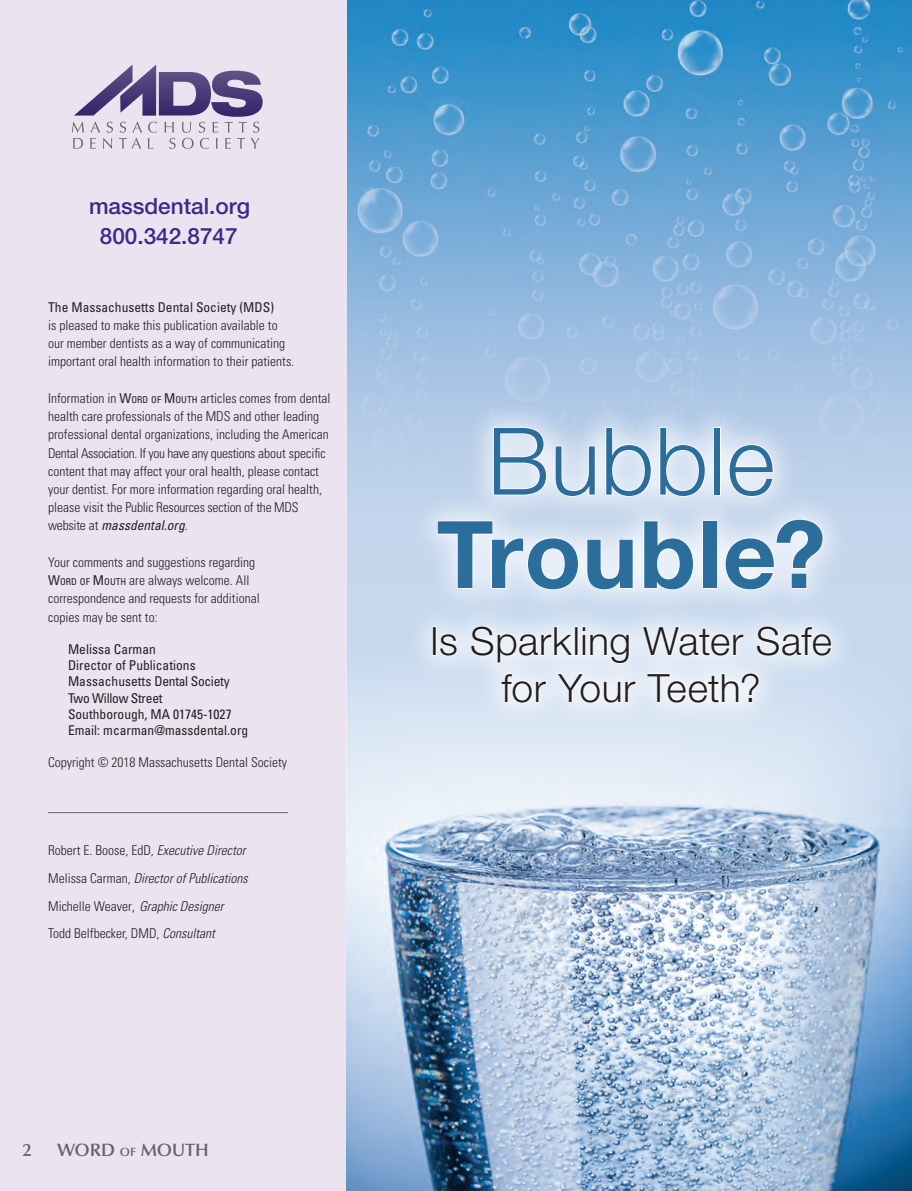
<style>
.page{position:relative;width:912px;height:1191px;background:#fff}
.page>*{position:absolute;margin:0;border:0;box-sizing:border-box;transform-origin:0 0}
.t1{font:700 93.3px/93.3px "Helvetica Neue LT Std";letter-spacing:.01em;color:#2b6e9b;text-align:center}
.t2{font:300 39px/46.8px "Helvetica Neue LT Std";letter-spacing:.01em;color:#231f20;text-align:center}
.t3{font:500 22.5px/30px "Helvetica Neue LT Std";color:#402886;text-align:center}
.t4{font:600 18px "Optima LT Std";color:#646569}
.t5{font:600 18px "Optima LT Std";color:#646569}
.t6{font:300 condensed 13.5px/18.3px "Univers LT Std";color:#231f20}
.t7{font:condensed 13.5px/16.2px "Univers LT Std";color:#231f20}
.t8{font:italic 300 condensed 13.5px "Univers LT Std";color:#231f20}
.s1{font-weight:400}
.s2{font-weight:400;font-size:9.45px}
.s3{font-weight:400;font-style:italic}
.s4{font-style:italic}
.s5{font-style:normal}
.s6{font-style:normal;font-stretch:normal}
.s7{font-size:12px}
.s8{font-weight:300}
</style>
<div class="page">
<img style="left:347px;top:0;width:564px;height:645px">
<div style="left:0;top:0;width:347px;height:1191px;background:#ebe4f0"></div>
<img style="left:159px;top:71px;width:103px;height:46px">
<img style="left:132px;top:65px;width:24px;height:51px">
<img style="left:74px;top:65px;width:58px;height:51px">
<svg style="left:72px;top:122px;width:12px;height:27px"></svg>
<svg style="left:90px;top:122px;width:23px;height:27px"></svg>
<svg style="left:119px;top:122px;width:23px;height:27px"></svg>
<svg style="left:148px;top:122px;width:9px;height:27px"></svg>
<svg style="left:164px;top:122px;width:11px;height:27px"></svg>
<svg style="left:182px;top:122px;width:11px;height:27px"></svg>
<svg style="left:199px;top:122px;width:19px;height:27px"></svg>
<svg style="left:224px;top:122px;width:35px;height:27px"></svg>
<hr style="left:48px;top:812px;width:240px;height:1px;background:#646569">
<img style="left:347px;top:645px;width:564px;height:546px">
<div style="left:403px;top:399px;width:456px;height:332px;background:#fff;opacity:.75"></div>
<svg style="left:492px;top:426px;width:55px;height:70px"></svg>
<svg style="left:553px;top:445px;width:43px;height:53px"></svg>
<svg style="left:604px;top:426px;width:48px;height:72px"></svg>
<svg style="left:658px;top:426px;width:48px;height:72px"></svg>
<div style="left:713px;top:427px;width:7px;height:68px;border:2px solid #fff"></div>
<svg style="left:727px;top:443px;width:47px;height:55px"></svg>
<svg style="left:436px;top:520px;width:143px;height:71px;background:#e2eaf5"></svg>
<svg style="left:585px;top:538px;width:49px;height:53px"></svg>
<svg style="left:642px;top:520px;width:52px;height:71px"></svg>
<div style="left:701px;top:521px;width:15px;height:68px;border:2px solid #fff"></div>
<svg style="left:723px;top:518px;width:100px;height:73px"></svg>
<div style="left:432px;top:626px;width:4px;height:30px;border:2px solid #fff"></div>
<svg style="left:438px;top:633px;width:20px;height:24px"></svg>
<svg style="left:470px;top:625px;width:105px;height:39px"></svg>
<div style="left:574px;top:626px;width:4px;height:30px;border:2px solid #fff"></div>
<svg style="left:581px;top:626px;width:49px;height:39px"></svg>
<svg style="left:641px;top:626px;width:103px;height:31px"></svg>
<svg style="left:755px;top:625px;width:77px;height:32px"></svg>
<svg style="left:500px;top:672px;width:47px;height:32px"></svg>
<svg style="left:555px;top:672px;width:81px;height:32px"></svg>
<svg style="left:646px;top:672px;width:113px;height:32px"></svg>
<svg style="left:890px;top:1160px;width:9px;height:31px"></svg>
<p class="t3" style="left:89px;top:191px;width:162px">massdental.org<br>800.342.8747</p>
<p class="t6" style="left:48px;top:298px;width:231px"><span class="s1">The Massachusetts Dental Society (MDS) </span>is pleased to make this publication available to</p>
<p class="t6" style="left:48px;top:334px;width:247px">our member dentists as a way of communicating important oral health information to their patients.</p>
<p class="t6" style="left:48px;top:389px;width:283px">Information in <span class="s1">W</span><span class="s2">ORD OF</span> <span class="s1">M</span><span class="s2">OUTH</span> articles comes from dental health care professionals of the MDS and other leading professional dental organizations, including the American Dental Association. If you have any questions about specific content that may affect your oral health, please contact your dentist. For more information regarding oral health, please visit the Public Resources section of the MDS website at <span class="s3">massdental.org</span>.</p>
<p class="t6" style="left:48px;top:553px;width:213px">Your comments and suggestions regarding <span class="s1">W</span><span class="s2">ORD OF</span> <span class="s1">M</span><span class="s2">OUTH</span> are always welcome. All correspondence and requests for additional copies may be sent to:</p>
<p class="t7" style="left:68px;top:641px;width:182px">Melissa Carman<br>Director of Publications<br>Massachusetts Dental Society<br>Two Willow Street<br>Southborough, MA 01745-1027<br>Email: mcarman@massdental.org</p>
<p class="t6" style="left:48px;top:753px;width:240px">Copyright © 2018 Massachusetts Dental Society</p>
<p class="t6" style="left:48px;top:841px;width:199px">Robert E. Boose, EdD, <span class="s4">Executive Director</span></p>
<p class="t8" style="left:48px;top:870px;width:201px"><span class="s5">Melissa Carman,</span> Director of Publications</p>
<p class="t8" style="left:48px;top:898px;width:177px"><span class="s5">Michelle Weaver</span><span class="s6">,</span> Graphic Designer</p>
<p class="t6" style="left:48px;top:924px;width:168px">Todd Belfbecker, DMD, <span class="s4">Consultant</span></p>
<h3 class="t5" style="left:23px;top:1139px;width:11px">2</h3>
<h3 class="t4" style="left:57px;top:1139px;width:153px">WORD <span class="s7">OF</span> MOUTH</h3>
<p class="t1" style="left:436px;top:413px;width:390px"><span class="s8">Bubble<br></span>Trouble?</p>
<p class="t2" style="left:430px;top:617px;width:403px">Is Sparkling Water Safe for Your Teeth?</p>
</div>
